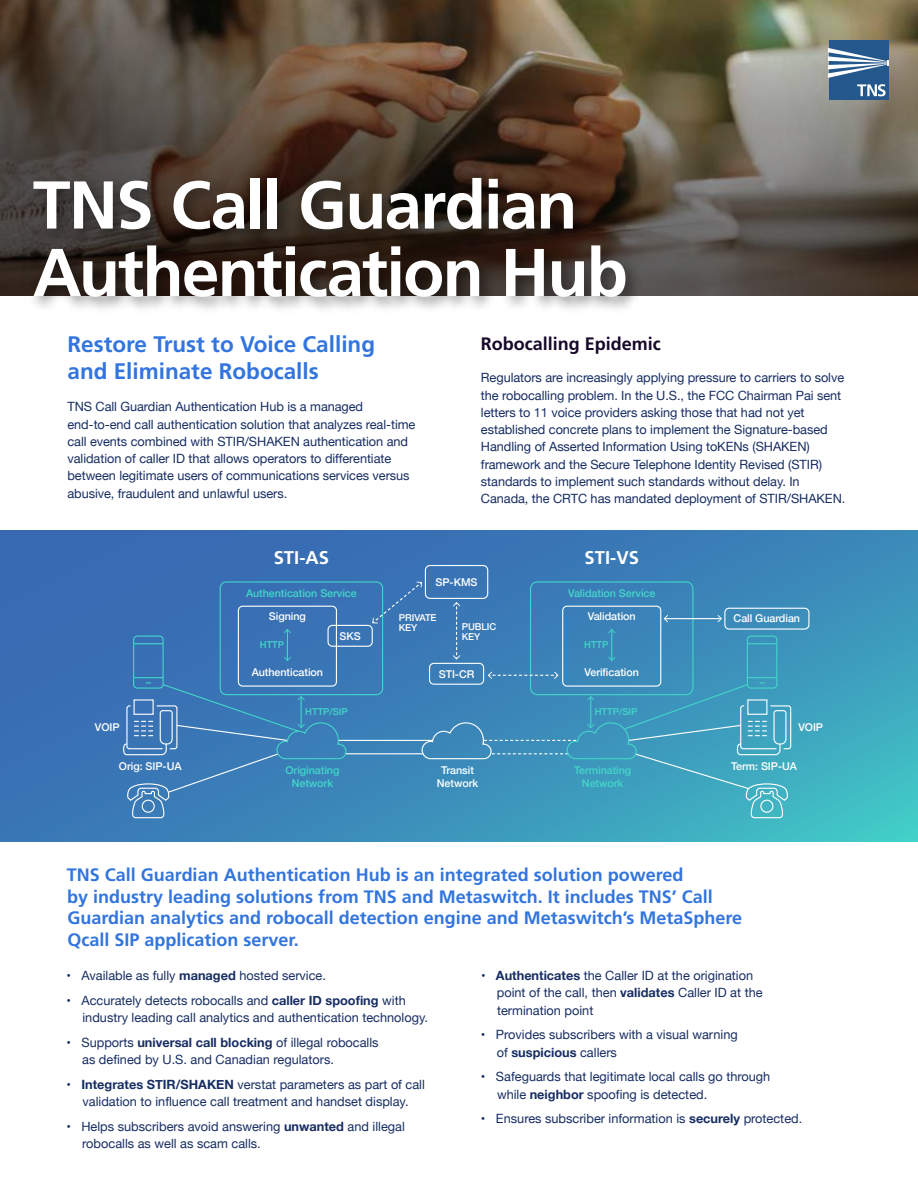
<style>
.page{position:relative;width:918px;height:1188px;background:#fff}
.page>*{position:absolute;margin:0;border:0;box-sizing:border-box;transform-origin:0 0}
.t1{font:700 67.5px/67.5px "Frutiger LT Std";letter-spacing:-.03em;color:#fff}
.t2{font:700 22.5px/27px "Frutiger LT Std";color:#3275de}
.t3{font:700 18.45px "Frutiger LT Std";color:#fff}
.t4{font:700 18px/21.6px "Frutiger LT Std";color:#3275de}
.t5{font:700 18px "Frutiger LT Std";color:#150829}
.t6{font:12.75px/17.2px "Helvetica Neue";letter-spacing:-.005em;color:#172d63}
.t7{font:500 10.8px/12.9px "Helvetica Neue";letter-spacing:-.005em;color:#fff;text-align:center}
.t8{font:500 10.8px/12.9px "Helvetica Neue";letter-spacing:-.005em;color:#43d5c9;text-align:center}
.t9{font:500 9.45px "Helvetica Neue";letter-spacing:-.005em;color:#43d5c9}
.t10{font:500 9.45px/10.1px "Helvetica Neue";letter-spacing:-.005em;color:#fff}
.s1{font-weight:700}
</style>
<div class="page">
<img style="left:0;top:0;width:918px;height:295px">
<div style="left:829px;top:40px;width:60px;height:60px;background:#24588d"></div>
<svg style="left:857px;top:84px;width:29px;height:12px"></svg>
<svg style="left:829px;top:48px;width:60px;height:30px"></svg>
<img style="left:22px;top:160px;width:652px;height:149px">
<svg style="left:0;top:530px;width:918px;height:311px;background:#3a82b8"></svg>
<div style="left:133px;top:636px;width:31px;height:53px;border:1px solid #43d5c9;border-radius:3px"></div>
<svg style="left:134px;top:643px;width:29px;height:1px"></svg>
<div style="left:747px;top:636px;width:30px;height:53px;border:1px solid #43d5c9;border-radius:3px"></div>
<hr style="left:747px;top:643px;width:30px;height:1px;background:#43d5c9">
<div style="left:220px;top:581px;width:163px;height:114px;border:1px solid #43d5c9;border-radius:6px"></div>
<div style="left:530px;top:581px;width:163px;height:114px;border:1px solid #43d5c9;border-radius:7px"></div>
<div style="left:425px;top:565px;width:63px;height:34px;border:1px solid #fff;border-radius:5px"></div>
<div style="left:429px;top:663px;width:55px;height:22px;border:1px solid #fff;border-radius:4px"></div>
<div style="left:328px;top:625px;width:45px;height:22px;border:1px solid #fff;border-radius:4px"></div>
<div style="left:724px;top:608px;width:85px;height:22px;border:1px solid #fff;border-radius:4px"></div>
<div style="left:562px;top:606px;width:99px;height:81px;border:1px solid #fff;border-radius:4px"></div>
<hr style="left:665px;top:618px;width:56px;height:1px;background:#fff">
<svg style="left:664px;top:615px;width:4px;height:7px"></svg>
<svg style="left:718px;top:615px;width:4px;height:7px"></svg>
<svg style="left:453px;top:602px;width:7px;height:58px"></svg>
<svg style="left:371px;top:581px;width:52px;height:43px;background:#3e79b7"></svg>
<hr style="left:338px;top:740px;width:95px;height:1px;background:#fff">
<hr style="left:346px;top:753px;width:77px;height:1px;background:#fff">
<hr style="left:611px;top:630px;width:1px;height:30px;background:#43d5c9">
<svg style="left:608px;top:629px;width:7px;height:4px"></svg>
<svg style="left:608px;top:657px;width:7px;height:4px"></svg>
<div style="left:238px;top:606px;width:99px;height:81px;border:1px solid #fff;border-radius:4px"></div>
<hr style="left:287px;top:630px;width:1px;height:30px;background:#43d5c9">
<svg style="left:284px;top:629px;width:7px;height:4px"></svg>
<svg style="left:284px;top:657px;width:7px;height:4px"></svg>
<svg style="left:123px;top:677px;width:224px;height:142px;background:#4080b9"></svg>
<svg style="left:421px;top:672px;width:371px;height:147px;background:#4299be"></svg>
<h1 class="t1" style="left:33px;top:172px;width:596px">TNS Call Guardian<br>Authentication Hub</h1>
<h2 class="t2" style="left:67px;top:331px;width:309px">Restore Trust to Voice Calling and Eliminate Robocalls</h2>
<p class="t6" style="left:67px;top:399px;width:349px">TNS Call Guardian Authentication Hub is a managed end-to-end call authentication solution that analyzes real-time call events combined with STIR/SHAKEN authentication and validation of caller ID that allows operators to differentiate between legitimate users of communications services versus abusive, fraudulent and unlawful users.</p>
<h3 class="t5" style="left:481px;top:333px;width:182px">Robocalling Epidemic</h3>
<p class="t6" style="left:481px;top:370px;width:366px">Regulators are increasingly applying pressure to carriers to solve the robocalling problem. In the U.S., the FCC Chairman Pai sent letters to 11 voice providers asking those that had not yet established concrete plans to implement the Signature-based Handling of Asserted Information Using toKENs (SHAKEN) framework and the Secure Telephone Identity Revised (STIR) standards to implement such standards without delay. In Canada, the CRTC has mandated deployment of STIR/SHAKEN.</p>
<h3 class="t3" style="left:274px;top:547px;width:57px">STI-AS</h3>
<h3 class="t3" style="left:585px;top:547px;width:56px">STI-VS</h3>
<p class="t7" style="left:436px;top:575px;width:43px">SP-KMS</p>
<p class="t10" style="left:462px;top:621px;width:36px">PUBLIC<br>KEY</p>
<p class="t8" style="left:246px;top:585px;width:112px">Authentication Service</p>
<p class="t8" style="left:568px;top:585px;width:89px">Validation Service</p>
<p class="t7" style="left:269px;top:609px;width:38px">Signing</p>
<p class="t7" style="left:588px;top:609px;width:49px">Validation</p>
<p class="t7" style="left:734px;top:611px;width:68px">Call Guardian</p>
<p class="t10" style="left:399px;top:611px;width:39px">PRIVATE<br>KEY</p>
<p class="t7" style="left:340px;top:628px;width:23px">SKS</p>
<p class="t9" style="left:260px;top:637px;width:26px">HTTP</p>
<p class="t9" style="left:584px;top:637px;width:26px">HTTP</p>
<p class="t7" style="left:252px;top:665px;width:73px">Authentication</p>
<p class="t7" style="left:439px;top:666px;width:37px">STI-CR</p>
<p class="t7" style="left:585px;top:665px;width:56px">Verification</p>
<p class="t7" style="left:95px;top:720px;width:26px">VOIP</p>
<p class="t7" style="left:119px;top:759px;width:64px">Orig: SIP-UA</p>
<p class="t9" style="left:305px;top:704px;width:44px">HTTP/SIP</p>
<p class="t9" style="left:595px;top:704px;width:44px">HTTP/SIP</p>
<p class="t8" style="left:286px;top:763px;width:55px">Originating<br>Network</p>
<p class="t8" style="left:574px;top:763px;width:59px">Terminating<br>Network</p>
<p class="t7" style="left:437px;top:763px;width:43px">Transit<br>Network</p>
<p class="t7" style="left:798px;top:720px;width:26px">VOIP</p>
<p class="t7" style="left:731px;top:759px;width:67px">Term: SIP-UA</p>
<p class="t4" style="left:67px;top:864px;width:677px">TNS Call Guardian Authentication Hub is an integrated solution powered<br>by industry leading solutions from TNS and Metaswitch. It includes TNS’ Call Guardian analytics and robocall detection engine and Metaswitch’s MetaSphere Qcall SIP application server.</p>
<p class="t6" style="left:66px;top:968px;width:261px">• Available as fully <span class="s1">managed</span> hosted service.</p>
<p class="t6" style="left:82px;top:993px;width:347px;text-indent:-16px">• Accurately detects robocalls and <span class="s1">caller ID spoofing</span> with industry leading call analytics and authentication technology.</p>
<p class="t6" style="left:82px;top:1035px;width:298px;text-indent:-16px">• Supports <span class="s1">universal call blocking</span> of illegal robocalls as defined by U.S. and Canadian regulators.</p>
<p class="t6" style="left:66px;top:1077px;width:360px;text-align:center">• <span class="s1">Integrates STIR/SHAKEN</span> verstat parameters as part of call validation to influence call treatment and handset display.</p>
<p class="t6" style="left:82px;top:1119px;width:324px;text-indent:-16px">• Helps subscribers avoid answering <span class="s1">unwanted</span> and illegal robocalls as well as scam calls.</p>
<p class="t6" style="left:497px;top:968px;width:267px;text-indent:-16px">• <span class="s1">Authenticates</span> the Caller ID at the origination point of the call, then <span class="s1">validates</span> Caller ID at the termination point</p>
<p class="t6" style="left:497px;top:1027px;width:242px;text-indent:-16px">• Provides subscribers with a visual warning of <span class="s1">suspicious</span> callers</p>
<p class="t6" style="left:497px;top:1069px;width:275px;text-indent:-16px">• Safeguards that legitimate local calls go through while <span class="s1">neighbor</span> spoofing is detected.</p>
<p class="t6" style="left:481px;top:1111px;width:323px">• Ensures subscriber information is <span class="s1">securely</span> protected.</p>
</div>
